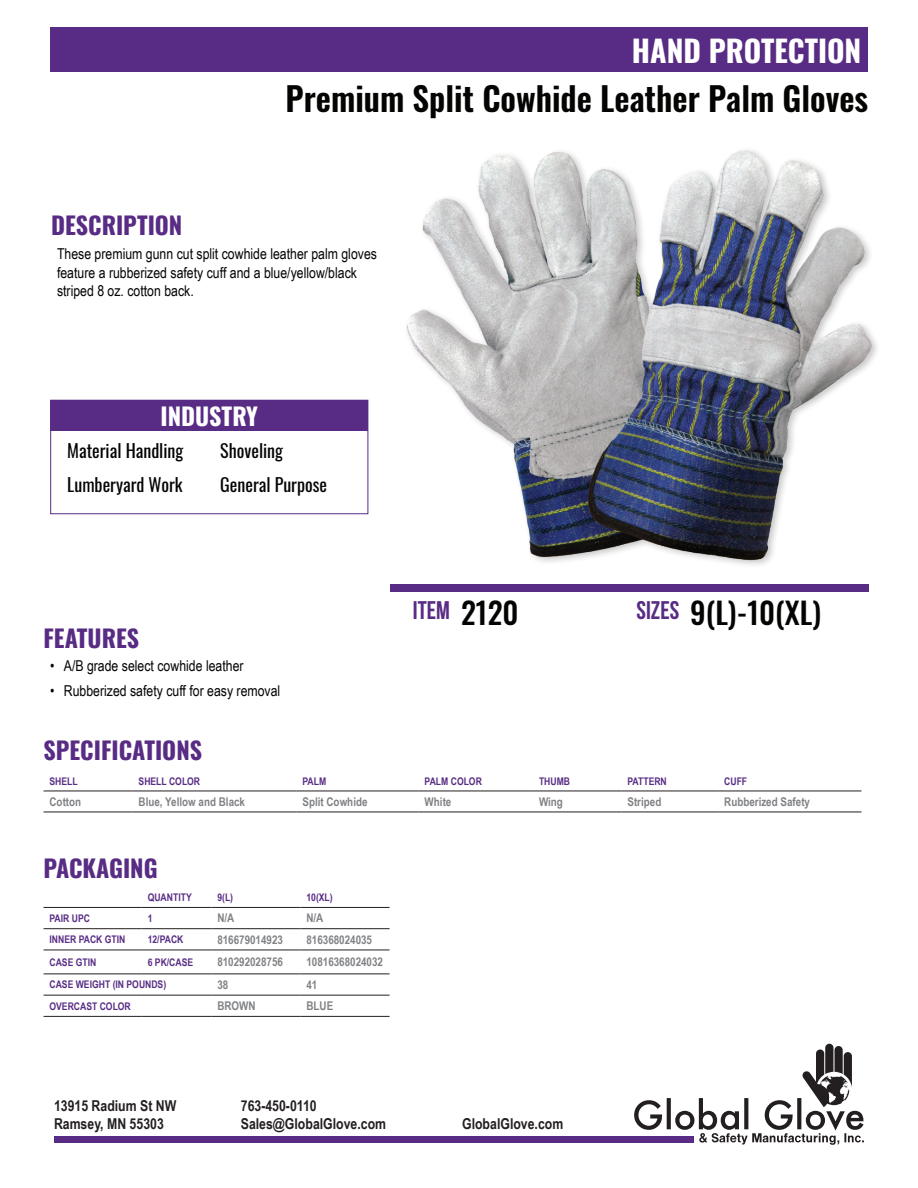
<style>
.page{position:relative;width:918px;height:1188px;background:#fff}
.page>*{position:absolute;margin:0;border:0;box-sizing:border-box;transform-origin:0 0}
.Heading{font:600 33px "Oswald";color:#040503}
.Page_Header{font:700 30px "Oswald";color:#fff}
.Sizes{font:500 30px "Oswald";color:#040503}
.Item_ID{font:500 30px "Oswald";color:#040503}
.Item_and_Size_Header{font:700 25.5px "Bebas Neue";color:#582c84}
.Section_Title{font:700 24px "Oswald";color:#582c84}
.Industry_Head{font:700 24px "Oswald";color:#fff}
.Body_Industry{font:18px "Oswald";color:#040503}
.Body_Text{font:15px/18.8px "Arial Narrow";color:#040503}
.t1{font:700 15px "Arial Narrow";color:#231f20}
.Table_Copy{font:700 12px "Arial Narrow";color:#808285}
.TBL_Regular_SX{font:700 12px "Arial Narrow";color:#808285}
.TBL_Header_SX{font:700 10.5px "Arial Narrow";color:#582c84}
.Table_Headers{font:700 10.5px "Arial Narrow";color:#582c84}
</style>
<div class="page">
<div style="left:54px;top:1137px;width:639px;height:6px;background:#582c84"></div>
<svg style="left:634px;top:1044px;width:230px;height:101px"></svg>
<div style="left:50px;top:400px;width:318px;height:114px;border:1px solid #582c84"></div>
<div style="left:50px;top:401px;width:318px;height:30px;background:#582c84"></div>
<hr style="left:44px;top:791px;width:89px;height:1px;background:#231f20">
<hr style="left:133px;top:791px;width:163px;height:1px;background:#231f20">
<hr style="left:296px;top:791px;width:123px;height:1px;background:#231f20">
<hr style="left:419px;top:791px;width:114px;height:1px;background:#231f20">
<hr style="left:533px;top:791px;width:88px;height:1px;background:#231f20">
<hr style="left:621px;top:791px;width:97px;height:1px;background:#231f20">
<hr style="left:718px;top:791px;width:143px;height:1px;background:#231f20">
<hr style="left:44px;top:812px;width:89px;height:1px;background:#231f20">
<hr style="left:133px;top:812px;width:163px;height:1px;background:#231f20">
<hr style="left:296px;top:812px;width:123px;height:1px;background:#231f20">
<hr style="left:419px;top:812px;width:114px;height:1px;background:#231f20">
<hr style="left:533px;top:812px;width:88px;height:1px;background:#231f20">
<hr style="left:621px;top:812px;width:97px;height:1px;background:#231f20">
<hr style="left:718px;top:812px;width:143px;height:1px;background:#231f20">
<hr style="left:44px;top:907px;width:98px;height:1px;background:#231f20">
<hr style="left:142px;top:907px;width:69px;height:1px;background:#231f20">
<hr style="left:211px;top:907px;width:89px;height:1px;background:#231f20">
<hr style="left:300px;top:907px;width:90px;height:1px;background:#231f20">
<hr style="left:44px;top:928px;width:98px;height:1px;background:#231f20">
<hr style="left:142px;top:928px;width:69px;height:1px;background:#231f20">
<hr style="left:211px;top:928px;width:89px;height:1px;background:#231f20">
<hr style="left:300px;top:928px;width:90px;height:1px;background:#231f20">
<hr style="left:211px;top:995px;width:89px;height:1px;background:#231f20">
<hr style="left:300px;top:995px;width:90px;height:1px;background:#231f20">
<hr style="left:211px;top:1016px;width:89px;height:1px;background:#231f20">
<hr style="left:300px;top:1016px;width:90px;height:1px;background:#231f20">
<hr style="left:44px;top:950px;width:98px;height:1px;background:#231f20">
<hr style="left:142px;top:950px;width:69px;height:1px;background:#231f20">
<hr style="left:211px;top:950px;width:89px;height:1px;background:#231f20">
<hr style="left:300px;top:950px;width:90px;height:1px;background:#231f20">
<hr style="left:44px;top:974px;width:98px;height:1px;background:#231f20">
<hr style="left:142px;top:974px;width:69px;height:1px;background:#231f20">
<hr style="left:211px;top:974px;width:89px;height:1px;background:#231f20">
<hr style="left:300px;top:974px;width:90px;height:1px;background:#231f20">
<hr style="left:44px;top:995px;width:98px;height:1px;background:#231f20">
<hr style="left:142px;top:995px;width:69px;height:1px;background:#231f20">
<hr style="left:44px;top:1016px;width:98px;height:1px;background:#231f20">
<hr style="left:142px;top:1016px;width:69px;height:1px;background:#231f20">
<div style="left:390px;top:584px;width:478px;height:8px;background:#582c84"></div>
<img style="left:406px;top:150px;width:470px;height:442px">
<div style="left:50px;top:27px;width:818px;height:44px;background:#582c84"></div>
<p class="Page_Header" style="left:632px;top:35px;width:231px">HAND PROTECTION</p>
<p class="Section_Title" style="left:51px;top:212px;width:133px">DESCRIPTION</p>
<p class="Heading" style="left:286px;top:81px;width:584px">Premium Split Cowhide Leather Palm Gloves</p>
<p class="Body_Text" style="left:57px;top:244px;width:321px">These premium gunn cut split cowhide leather palm gloves feature a rubberized safety cuff and a blue/yellow/black striped 8 oz. cotton back.</p>
<p class="Industry_Head" style="left:160px;top:404px;width:99px">INDUSTRY</p>
<p class="Body_Industry" style="left:67px;top:434px;width:117px">Material Handling</p>
<p class="Body_Industry" style="left:67px;top:468px;width:117px">Lumberyard Work</p>
<p class="Body_Industry" style="left:220px;top:434px;width:64px">Shoveling</p>
<p class="Body_Industry" style="left:220px;top:468px;width:108px">General Purpose</p>
<p class="Section_Title" style="left:44px;top:626px;width:97px">FEATURES</p>
<p class="Body_Text" style="left:50px;top:656px;width:195px">• A/B grade select cowhide leather</p>
<p class="Body_Text" style="left:50px;top:681px;width:232px">• Rubberized safety cuff for easy removal</p>
<p class="Section_Title" style="left:44px;top:737px;width:160px">SPECIFICATIONS</p>
<p class="Item_and_Size_Header" style="left:413px;top:597px;width:39px">ITEM</p>
<p class="Item_ID" style="left:461px;top:597px;width:59px">2120</p>
<p class="Item_and_Size_Header" style="left:637px;top:597px;width:44px">SIZES</p>
<p class="Sizes" style="left:690px;top:597px;width:133px">9(L)-10(XL)</p>
<p class="Table_Headers" style="left:50px;top:773px;width:30px">SHELL</p>
<p class="Table_Headers" style="left:139px;top:773px;width:63px">SHELL COLOR</p>
<p class="Table_Headers" style="left:302px;top:773px;width:25px">PALM</p>
<p class="Table_Headers" style="left:425px;top:773px;width:59px">PALM COLOR</p>
<p class="Table_Headers" style="left:539px;top:773px;width:33px">THUMB</p>
<p class="Table_Headers" style="left:627px;top:773px;width:41px">PATTERN</p>
<p class="Table_Headers" style="left:724px;top:773px;width:24px">CUFF</p>
<p class="Table_Copy" style="left:50px;top:793px;width:33px">Cotton</p>
<p class="Table_Copy" style="left:139px;top:793px;width:108px">Blue, Yellow and Black</p>
<p class="Table_Copy" style="left:302px;top:793px;width:67px">Split Cowhide</p>
<p class="Table_Copy" style="left:425px;top:793px;width:28px">White</p>
<p class="Table_Copy" style="left:539px;top:793px;width:25px">Wing</p>
<p class="Table_Copy" style="left:627px;top:793px;width:35px">Striped</p>
<p class="Table_Copy" style="left:724px;top:793px;width:87px">Rubberized Safety</p>
<p class="Section_Title" style="left:44px;top:856px;width:116px">PACKAGING</p>
<p class="TBL_Header_SX" style="left:148px;top:890px;width:46px">QUANTITY</p>
<p class="TBL_Header_SX" style="left:217px;top:890px;width:17px">9(L)</p>
<p class="TBL_Header_SX" style="left:306px;top:890px;width:28px">10(XL)</p>
<p class="TBL_Header_SX" style="left:50px;top:910px;width:42px">PAIR UPC</p>
<p class="TBL_Header_SX" style="left:148px;top:910px;width:6px">1</p>
<p class="TBL_Regular_SX" style="left:217px;top:909px;width:18px">N/A</p>
<p class="TBL_Regular_SX" style="left:306px;top:909px;width:18px">N/A</p>
<p class="TBL_Header_SX" style="left:50px;top:932px;width:77px">INNER PACK GTIN</p>
<p class="TBL_Header_SX" style="left:148px;top:932px;width:37px">12/PACK</p>
<p class="TBL_Regular_SX" style="left:217px;top:930px;width:67px">816679014923</p>
<p class="TBL_Regular_SX" style="left:306px;top:930px;width:67px">816368024035</p>
<p class="TBL_Header_SX" style="left:50px;top:954px;width:48px">CASE GTIN</p>
<p class="TBL_Header_SX" style="left:148px;top:954px;width:47px">6 PK/CASE</p>
<p class="TBL_Regular_SX" style="left:217px;top:953px;width:67px">810292028756</p>
<p class="TBL_Regular_SX" style="left:306px;top:953px;width:78px">10816368024032</p>
<p class="TBL_Header_SX" style="left:50px;top:977px;width:118px">CASE WEIGHT (IN POUNDS)</p>
<p class="TBL_Regular_SX" style="left:217px;top:976px;width:12px">38</p>
<p class="TBL_Regular_SX" style="left:306px;top:976px;width:12px">41</p>
<p class="TBL_Header_SX" style="left:50px;top:998px;width:83px">OVERCAST COLOR</p>
<p class="TBL_Regular_SX" style="left:217px;top:997px;width:40px">BROWN</p>
<p class="TBL_Regular_SX" style="left:306px;top:997px;width:28px">BLUE</p>
<p class="t1" style="left:54px;top:1095px;width:124px">13915 Radium St NW</p>
<p class="t1" style="left:54px;top:1113px;width:111px">Ramsey, MN 55303</p>
<p class="t1" style="left:241px;top:1095px;width:77px">763-450-0110</p>
<p class="t1" style="left:241px;top:1113px;width:147px">Sales@GlobalGlove.com</p>
<p class="t1" style="left:462px;top:1113px;width:103px">GlobalGlove.com</p>
</div>
